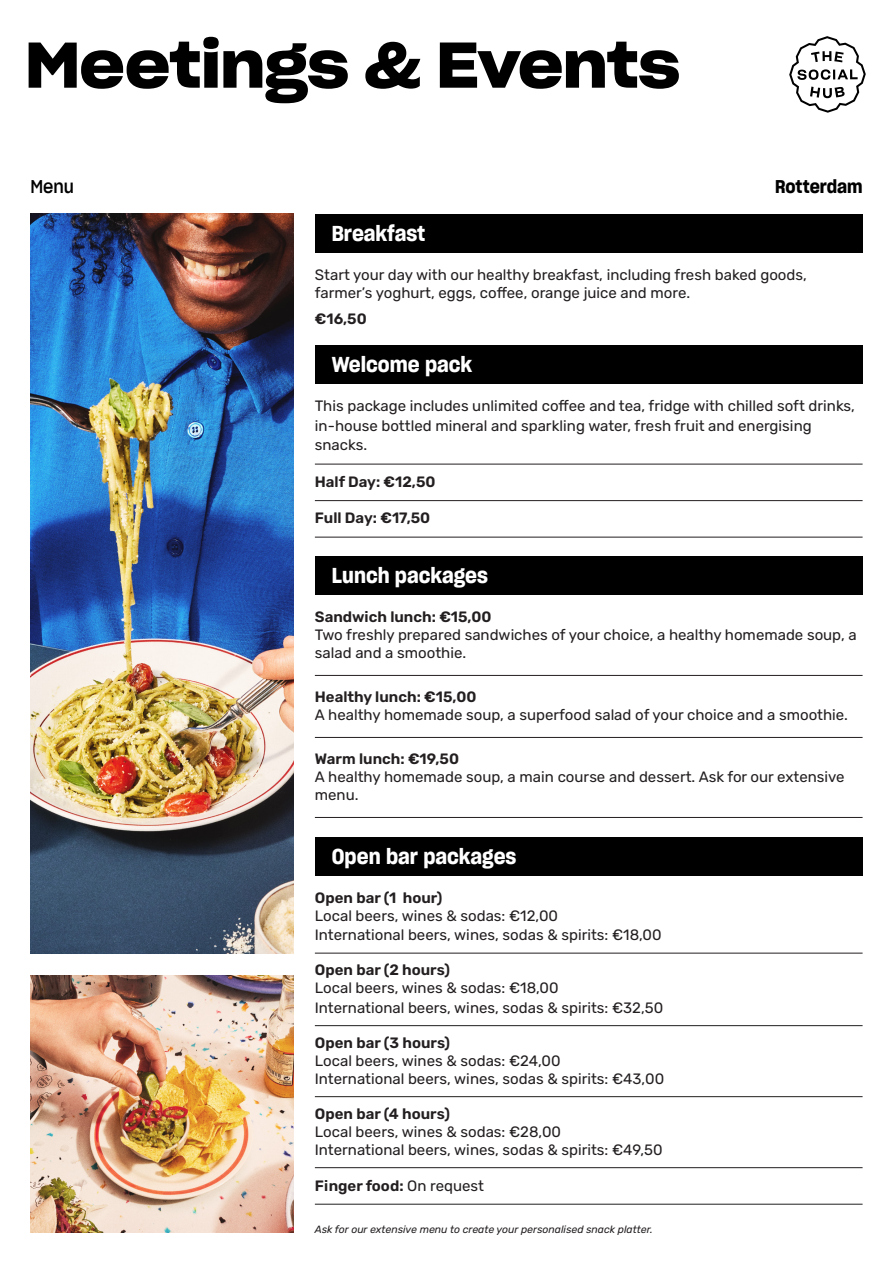
<style>
.page{position:relative;width:893px;height:1263px;background:#fff}
.page>*{position:absolute;margin:0;border:0;box-sizing:border-box;transform-origin:0 0}
.t1{font:63px "Sharp Grotesk Sm Bold 22";letter-spacing:-.01em;color:#000}
.t2{font:21px "Sharp Grotesk Sm Bold 18";color:#fff}
.t3{font:18px "Sharp Grotesk Sm Bold 18";letter-spacing:-.005em;color:#000}
.t4{font:18px "Sharp Grotesk Medium 18";color:#000}
.t5{font:15px/18px "Rubik";color:#231f20}
.t6{font:600 15px "Rubik";color:#231f20}
.t7{font:italic 10.5px "Rubik";color:#231f20}
.s1{font-weight:600}
.s2{font-weight:400}
</style>
<div class="page">
<svg style="left:789px;top:36px;width:77px;height:77px"></svg>
<div style="left:315px;top:345px;width:548px;height:39px;background:#000"></div>
<hr style="left:315px;top:464px;width:548px;height:1px;background:#231f20">
<hr style="left:315px;top:500px;width:548px;height:1px;background:#231f20">
<hr style="left:315px;top:537px;width:548px;height:1px;background:#231f20">
<div style="left:315px;top:214px;width:548px;height:38px;background:#000"></div>
<div style="left:315px;top:556px;width:548px;height:39px;background:#000"></div>
<hr style="left:315px;top:675px;width:548px;height:1px;background:#231f20">
<hr style="left:315px;top:737px;width:548px;height:1px;background:#231f20">
<hr style="left:315px;top:817px;width:548px;height:1px;background:#231f20">
<img style="left:30px;top:975px;width:264px;height:257px">
<img style="left:30px;top:214px;width:264px;height:740px">
<hr style="left:315px;top:953px;width:548px;height:1px;background:#231f20">
<hr style="left:315px;top:1025px;width:548px;height:1px;background:#231f20">
<hr style="left:315px;top:1096px;width:548px;height:1px;background:#231f20">
<hr style="left:315px;top:1167px;width:548px;height:1px;background:#231f20">
<hr style="left:315px;top:1204px;width:548px;height:1px;background:#231f20">
<div style="left:315px;top:837px;width:548px;height:38px;background:#000"></div>
<p class="t1" style="left:25px;top:12px;width:656px">Meetings &amp; Events</p>
<p class="t4" style="left:30px;top:172px;width:45px">Menu</p>
<p class="t3" style="left:775px;top:173px;width:89px">Rotterdam</p>
<p class="t2" style="left:332px;top:217px;width:95px">Breakfast</p>
<p class="t5" style="left:315px;top:266px;width:493px">Start your day with our healthy breakfast, including fresh baked goods, farmer’s yoghurt, eggs, coffee, orange juice and more.</p>
<p class="t6" style="left:315px;top:311px;width:53px">€16,50</p>
<p class="t2" style="left:332px;top:349px;width:142px">Welcome pack</p>
<p class="t5" style="left:315px;top:397px;width:542px;line-height:19.5px">This package includes unlimited coffee and tea, fridge with chilled soft drinks, in-house bottled mineral and sparkling water, fresh fruit and energising snacks.</p>
<p class="t6" style="left:315px;top:473px;width:122px">Half Day: €12,50</p>
<p class="t6" style="left:315px;top:510px;width:117px">Full Day: €17,50</p>
<p class="t2" style="left:332px;top:560px;width:158px">Lunch packages</p>
<p class="t6" style="left:315px;top:609px;width:178px">Sandwich lunch: €15,00</p>
<p class="t5" style="left:315px;top:626px;width:543px">Two freshly prepared sandwiches of your choice, a healthy homemade soup, a salad and a smoothie.</p>
<p class="t6" style="left:315px;top:689px;width:163px">Healthy lunch: €15,00</p>
<p class="t5" style="left:315px;top:706px;width:535px">A healthy homemade soup, a superfood salad of your choice and a smoothie.</p>
<p class="t6" style="left:315px;top:751px;width:146px">Warm lunch: €19,50</p>
<p class="t5" style="left:315px;top:768px;width:531px">A healthy homemade soup, a main course and dessert. Ask for our extensive menu.</p>
<p class="t2" style="left:332px;top:840px;width:186px">Open bar packages</p>
<p class="t5" style="left:315px;top:889px;width:245px"><span class="s1">Open bar (1 hour)<br></span>Local beers, wines &amp; sodas: €12,00</p>
<p class="t5" style="left:315px;top:926px;width:348px">International beers, wines, sodas &amp; spirits: €18,00</p>
<p class="t5" style="left:315px;top:961px;width:245px"><span class="s1">Open bar (2 hours)<br></span>Local beers, wines &amp; sodas: €18,00</p>
<p class="t5" style="left:315px;top:999px;width:350px">International beers, wines, sodas &amp; spirits: €32,50</p>
<p class="t5" style="left:315px;top:1034px;width:351px"><span class="s1">Open bar (3 hours)<br></span>Local beers, wines &amp; sodas: €24,00<br>International beers, wines, sodas &amp; spirits: €43,00</p>
<p class="t5" style="left:315px;top:1105px;width:349px"><span class="s1">Open bar (4 hours)<br></span>Local beers, wines &amp; sodas: €28,00<br>International beers, wines, sodas &amp; spirits: €49,50</p>
<p class="t6" style="left:315px;top:1178px;width:171px">Finger food: <span class="s2">On request</span></p>
<p class="t7" style="left:315px;top:1223px;width:339px">Ask for our extensive menu to create your personalised snack platter.</p>
</div>
